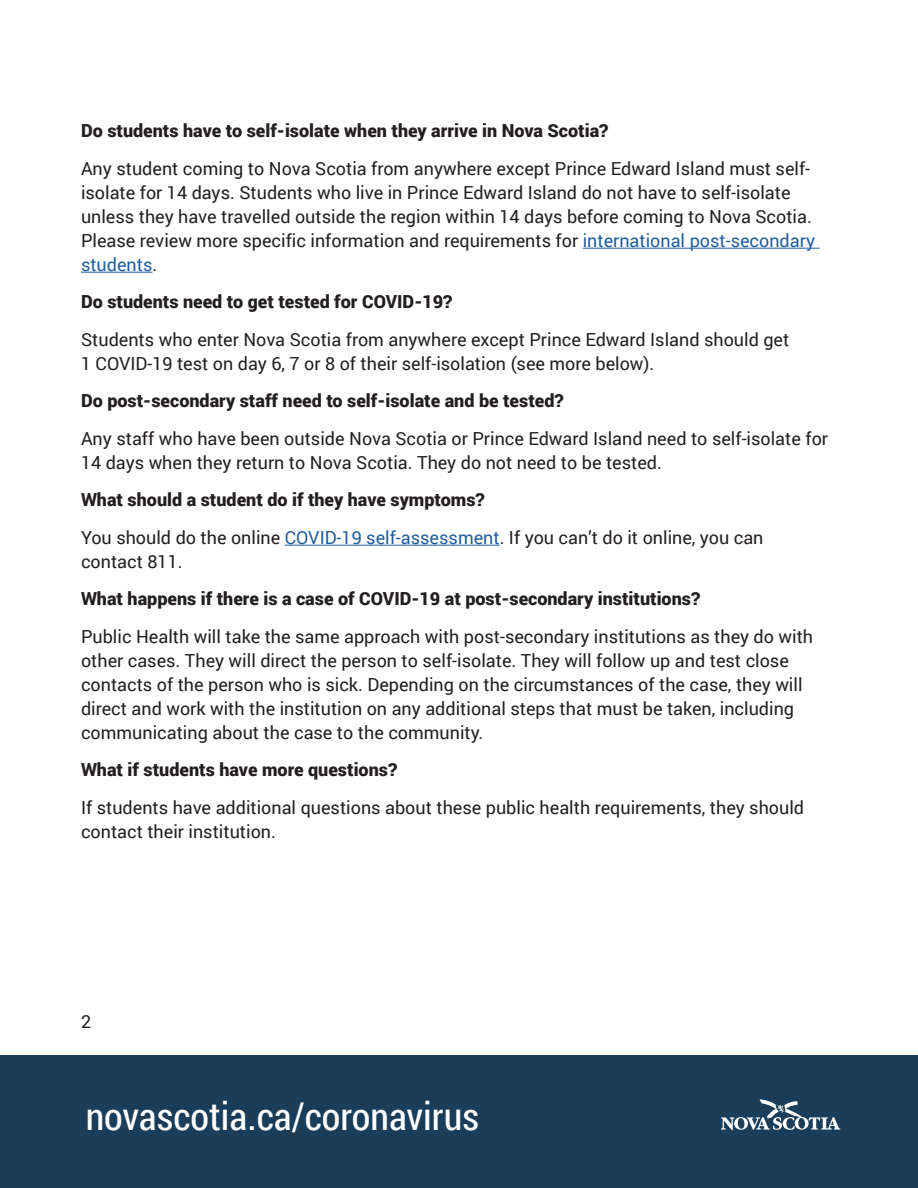
<style>
.page{position:relative;width:918px;height:1188px;background:#fff}
.page>*{position:absolute;margin:0;border:0;box-sizing:border-box;transform-origin:0 0}
.t1{font:38.25px "Roboto Condensed";color:#fff}
.Body{font:18px/24px "Roboto";color:#231f20}
.Body-2{font:900 18px "Roboto";color:#231f20}
.s1{color:#215e9f}
</style>
<div class="page">
<div style="left:0;top:1055px;width:918px;height:133px;background:#1a3d59"></div>
<svg style="left:721px;top:1099px;width:119px;height:31px"></svg>
<hr style="left:583px;top:248px;width:237px;height:1px;background:#215e9f">
<hr style="left:81px;top:272px;width:71px;height:1px;background:#215e9f">
<hr style="left:285px;top:545px;width:215px;height:1px;background:#215e9f">
<p class="Body-2" style="left:81px;top:118px;width:529px">Do students have to self-isolate when they arrive in Nova Scotia?</p>
<p class="Body" style="left:81px;top:156px;width:736px">Any student coming to Nova Scotia from anywhere except Prince Edward Island must self&shy;isolate for 14 days. Students who live in Prince Edward Island do not have to self-isolate unless they have travelled outside the region within 14 days before coming to Nova Scotia.<br>Please review more specific information and requirements for <span class="s1">international post-secondary students</span>.</p>
<p class="Body-2" style="left:81px;top:289px;width:373px">Do students need to get tested for COVID-19?</p>
<p class="Body" style="left:81px;top:327px;width:710px">Students who enter Nova Scotia from anywhere except Prince Edward Island should get<br>1 COVID-19 test on day 6, 7 or 8 of their self-isolation (see more below).</p>
<p class="Body-2" style="left:81px;top:388px;width:484px">Do post-secondary staff need to self-isolate and be tested?</p>
<p class="Body" style="left:81px;top:426px;width:749px">Any staff who have been outside Nova Scotia or Prince Edward Island need to self-isolate for<br>14 days when they return to Nova Scotia. They do not need to be tested.</p>
<p class="Body-2" style="left:81px;top:487px;width:405px">What should a student do if they have symptoms?</p>
<p class="Body" style="left:81px;top:525px;width:684px">You should do the online <span class="s1">COVID-19 self-assessment</span>. If you can’t do it online, you can contact 811.</p>
<p class="Body-2" style="left:81px;top:586px;width:621px">What happens if there is a case of COVID-19 at post-secondary institutions?</p>
<p class="Body" style="left:81px;top:624px;width:734px">Public Health will take the same approach with post-secondary institutions as they do with other cases. They will direct the person to self-isolate. They will follow up and test close contacts of the person who is sick. Depending on the circumstances of the case, they will direct and work with the institution on any additional steps that must be taken, including communicating about the case to the community.</p>
<p class="Body-2" style="left:81px;top:757px;width:318px">What if students have more questions?</p>
<p class="Body" style="left:81px;top:795px;width:725px">If students have additional questions about these public health requirements, they should contact their institution.</p>
<p class="Body" style="left:81px;top:1008px;width:12px">2</p>
<h1 class="t1" style="left:86px;top:1090px;width:395px">novascotia.ca/coronavirus</h1>
</div>
